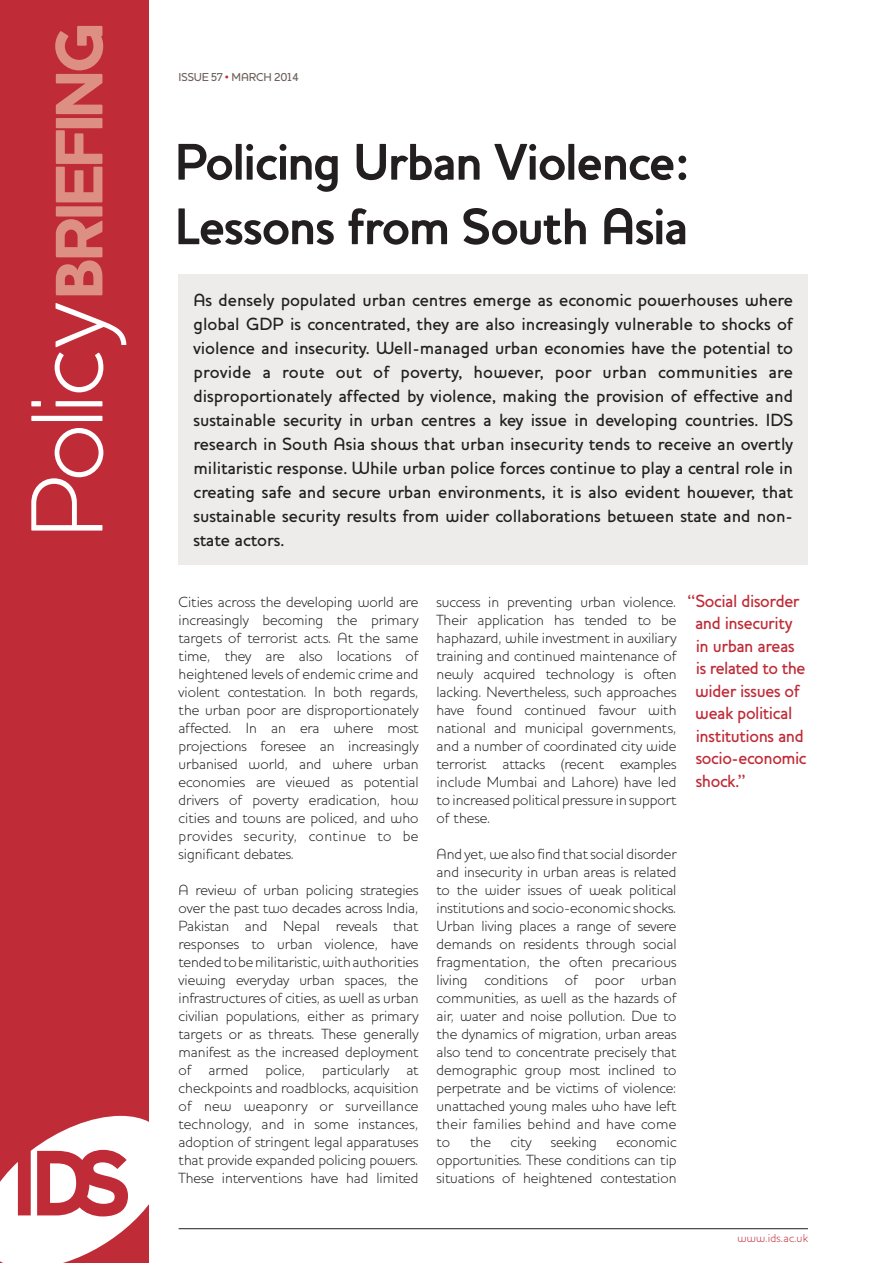
<style>
.page{position:relative;width:893px;height:1263px;background:#fff}
.page>*{position:absolute;margin:0;border:0;box-sizing:border-box;transform-origin:0 0}
.t1{font:900 68.55px "Houschka";letter-spacing:-.065em;color:#dd8f83}
.t2{font:700 52.5px/64.5px "Houschka";letter-spacing:-.04em;color:#231f20}
.t3{font:500 18px/24px "Houschka";color:#231f20;text-align:justify}
.t4{font:500 18px/22.5px "Houschka";letter-spacing:-.025em;color:#bf2b37}
.t5{font:300 15px/18px "Houschka";color:#231f20;text-align:justify}
.t6{font:500 11.7px "Houschka";letter-spacing:-.01em;color:#6e605a}
.t7{font:300 11.7px "Houschka";letter-spacing:.01em;color:#bf2b37}
.s1{font-weight:300;font-size:104.4px;color:#fff}
.s2{color:#bf2b37}
</style>
<div class="page">
<hr style="left:179px;top:1228px;width:629px;height:1px;background:#231f20">
<div style="left:0;top:0;width:148px;height:1263px;background:#bf2b37"></div>
<svg style="left:0;top:1116px;width:149px;height:147px"></svg>
<div style="left:179px;top:274px;width:629px;height:290px;background:#eeeceb"></div>
<h1 class="t1" style="left:39px;top:539px;width:519px;rotate:-90deg"><span class="s1">Policy</span>BRIEFING</h1>
<p class="t6" style="left:179px;top:70px;width:121px">ISSUE 57 <span class="s2">•</span> MARCH 2014</p>
<h2 class="t2" style="left:174px;top:130px;width:516px">Policing Urban Violence:<br>Lessons from South Asia</h2>
<p class="t3" style="left:193px;top:288px;width:601px">As densely populated urban centres emerge as economic powerhouses where global GDP is concentrated, they are also increasingly vulnerable to shocks of violence and insecurity. Well-managed urban economies have the potential to provide a route out of poverty, however, poor urban communities are disproportionately affected by violence, making the provision of effective and sustainable security in urban centres a key issue in developing countries. IDS research in South Asia shows that urban insecurity tends to receive an overtly militaristic response. While urban police forces continue to play a central role in creating safe and secure urban environments, it is also evident however, that sustainable security results from wider collaborations between state and non&shy;state actors.</p>
<p class="t5" style="left:179px;top:593px;width:242px">Cities across the developing world are increasingly becoming the primary targets of terrorist acts. At the same time, they are also locations of heightened levels of endemic crime and violent contestation. In both regards, the urban poor are disproportionately affected. In an era where most projections foresee an increasingly urbanised world, and where urban economies are viewed as potential drivers of poverty eradication, how cities and towns are policed, and who provides security, continue to be significant debates.</p>
<p class="t5" style="left:179px;top:881px;width:241px">A review of urban policing strategies over the past two decades across India, Pakistan and Nepal reveals that responses to urban violence, have tended to be militaristic, with authorities viewing everyday urban spaces, the infrastructures of cities, as well as urban civilian populations, either as primary targets or as threats. These generally manifest as the increased deployment of armed police, particularly at checkpoints and roadblocks, acquisition of new weaponry or surveillance technology, and in some instances, adoption of stringent legal apparatuses that provide expanded policing powers.<br>These interventions have had limited</p>
<p class="t5" style="left:437px;top:593px;width:242px">success in preventing urban violence.<br>Their application has tended to be haphazard, while investment in auxiliary training and continued maintenance of newly acquired technology is often lacking. Nevertheless, such approaches have found continued favour with national and municipal governments, and a number of coordinated city wide terrorist attacks (recent examples include Mumbai and Lahore) have led to increased political pressure in support of these.</p>
<p class="t5" style="left:437px;top:845px;width:242px">And yet, we also find that social disorder and insecurity in urban areas is related to the wider issues of weak political institutions and socio-economic shocks.<br>Urban living places a range of severe demands on residents through social fragmentation, the often precarious living conditions of poor urban communities, as well as the hazards of air, water and noise pollution. Due to the dynamics of migration, urban areas also tend to concentrate precisely that demographic group most inclined to perpetrate and be victims of violence: unattached young males who have left their families behind and have come to</p>
<p class="t5" style="left:437px;top:1133px;width:242px;text-indent:180px">economic opportunities. These conditions can tip situations of heightened contestation</p>
<p class="t5" style="left:470px;top:1133px;width:22px">the</p>
<p class="t5" style="left:510px;top:1133px;width:23px">city</p>
<p class="t5" style="left:551px;top:1133px;width:48px">seeking</p>
<p class="t4" style="left:695px;top:589px;width:113px;text-indent:-8px">“Social disorder and insecurity in urban areas is related to the wider issues of weak political institutions and socio-economic shock.”</p>
<p class="t7" style="left:738px;top:1231px;width:72px">www.ids.ac.uk</p>
</div>
